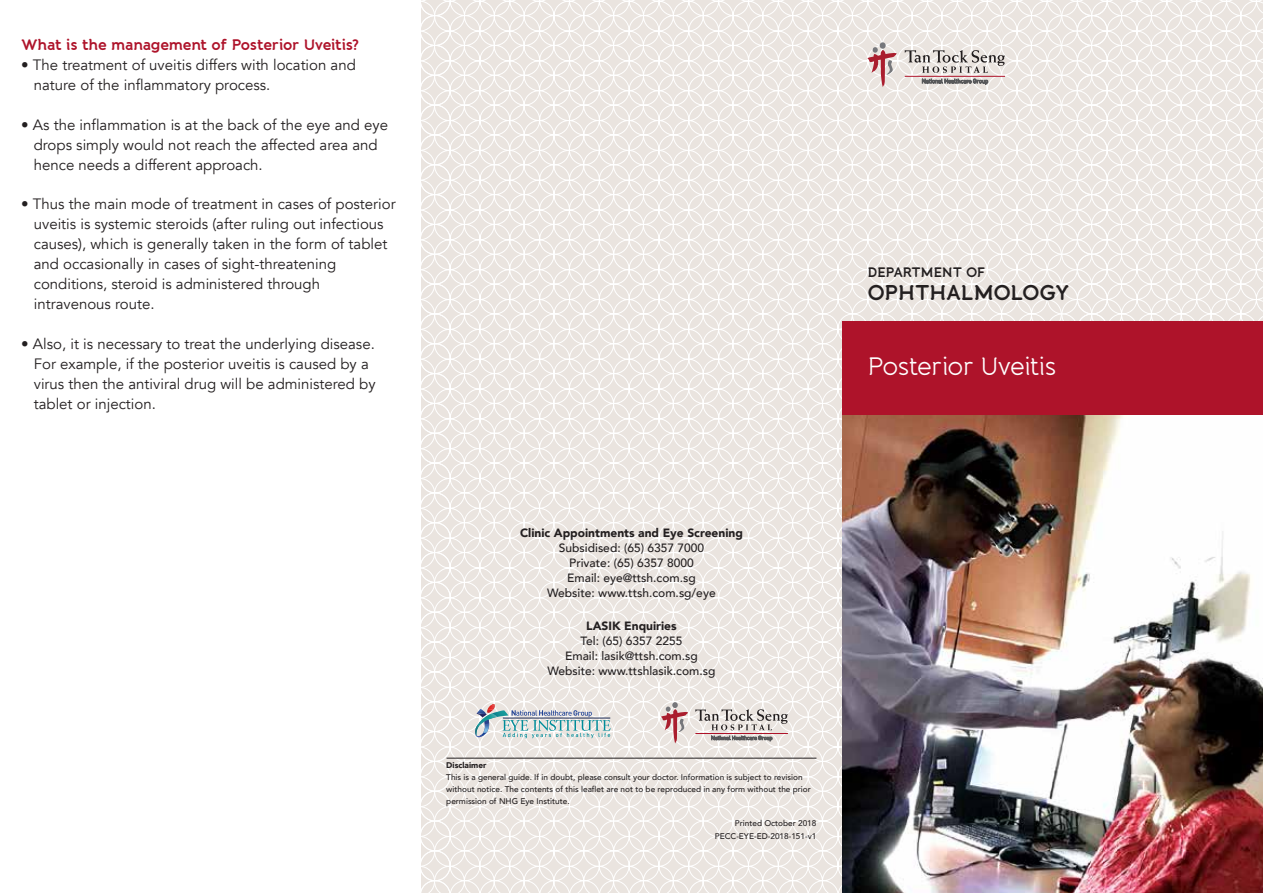
<style>
.page{position:relative;width:1263px;height:893px;background:#fff}
.page>*{position:absolute;margin:0;border:0;box-sizing:border-box;transform-origin:0 0}
.t1{font:25.2px "Banda";letter-spacing:-.02em;color:#fff}
.t2{font:700 21px "Banda";letter-spacing:-.025em;color:#231f20}
.t3{font:15px/20px "Avenir";color:#231f20}
.t4{font:700 15px "Banda";letter-spacing:-.02em;color:#ae132a}
.t5{font:700 13.5px "Banda";letter-spacing:-.03em;color:#231f20}
.t6{font:500 12px/15px "Avenir";color:#231f20;text-align:center}
.t7{font:900 12px "Avenir";color:#231f20}
.t8{font:500 8.25px/12px "Avenir";color:#231f20;text-align:right}
.t9{font:900 8.25px "Avenir";color:#231f20}
</style>
<div class="page">
<svg style="left:450px;top:0;width:612px;height:150px"></svg>
<svg style="left:450px;top:150px;width:612px;height:268px"></svg>
<svg style="left:450px;top:418px;width:392px;height:299px"></svg>
<svg style="left:450px;top:717px;width:392px;height:176px"></svg>
<svg style="left:421px;top:0;width:29px;height:893px"></svg>
<svg style="left:1077px;top:0;width:186px;height:321px"></svg>
<svg style="left:1091px;top:150px;width:172px;height:171px"></svg>
<div style="left:1047px;top:15px;width:30px;height:31px;border:1px solid #fff;border-radius:50%"></div>
<div style="left:1077px;top:15px;width:30px;height:31px;border:1px solid #fff;border-radius:50%"></div>
<div style="left:1047px;top:45px;width:31px;height:31px;border:1px solid #fff;border-radius:50%"></div>
<div style="left:1077px;top:45px;width:30px;height:31px;border:1px solid #fff;border-radius:50%"></div>
<div style="left:1047px;top:75px;width:30px;height:30px;border:1px solid #fff;border-radius:50%"></div>
<div style="left:1077px;top:75px;width:30px;height:30px;border:1px solid #fff;border-radius:50%"></div>
<div style="left:1047px;top:105px;width:31px;height:30px;border:1px solid #fff;border-radius:50%"></div>
<div style="left:1077px;top:105px;width:30px;height:30px;border:1px solid #fff;border-radius:50%"></div>
<div style="left:1047px;top:135px;width:30px;height:30px;border:1px solid #fff;border-radius:50%"></div>
<div style="left:1077px;top:135px;width:30px;height:30px;border:1px solid #fff;border-radius:50%"></div>
<div style="left:1047px;top:164px;width:31px;height:31px;border:1px solid #fff;border-radius:50%"></div>
<div style="left:1077px;top:164px;width:30px;height:31px;border:1px solid #fff;border-radius:50%"></div>
<div style="left:1047px;top:194px;width:30px;height:31px;border:1px solid #fff;border-radius:50%"></div>
<div style="left:1077px;top:194px;width:30px;height:31px;border:1px solid #fff;border-radius:50%"></div>
<div style="left:1047px;top:224px;width:31px;height:30px;border:1px solid #fff;border-radius:50%"></div>
<div style="left:1077px;top:224px;width:30px;height:30px;border:1px solid #fff;border-radius:50%"></div>
<div style="left:1047px;top:254px;width:30px;height:30px;border:1px solid #fff;border-radius:50%"></div>
<div style="left:1077px;top:254px;width:30px;height:30px;border:1px solid #fff;border-radius:50%"></div>
<div style="left:1047px;top:284px;width:31px;height:30px;border:1px solid #fff;border-radius:50%"></div>
<div style="left:1077px;top:284px;width:30px;height:30px;border:1px solid #fff;border-radius:50%"></div>
<div style="left:1047px;top:314px;width:30px;height:30px;border:1px solid #fff;border-radius:50%"></div>
<div style="left:1077px;top:314px;width:30px;height:30px;border:1px solid #fff;border-radius:50%"></div>
<svg style="left:1047px;top:0;width:60px;height:16px"></svg>
<div style="left:1061px;top:1px;width:31px;height:30px;border:1px solid #fff;border-radius:50%"></div>
<div style="left:1061px;top:31px;width:31px;height:30px;border:1px solid #fff;border-radius:50%"></div>
<div style="left:1061px;top:61px;width:31px;height:30px;border:1px solid #fff;border-radius:50%"></div>
<div style="left:1061px;top:90px;width:31px;height:31px;border:1px solid #fff;border-radius:50%"></div>
<div style="left:1061px;top:120px;width:31px;height:31px;border:1px solid #fff;border-radius:50%"></div>
<div style="left:1061px;top:150px;width:31px;height:31px;border:1px solid #fff;border-radius:50%"></div>
<div style="left:1061px;top:180px;width:31px;height:30px;border:1px solid #fff;border-radius:50%"></div>
<div style="left:1061px;top:210px;width:31px;height:30px;border:1px solid #fff;border-radius:50%"></div>
<div style="left:1061px;top:240px;width:31px;height:30px;border:1px solid #fff;border-radius:50%"></div>
<div style="left:1061px;top:269px;width:31px;height:31px;border:1px solid #fff;border-radius:50%"></div>
<div style="left:1061px;top:299px;width:31px;height:31px;border:1px solid #fff;border-radius:50%"></div>
<img style="left:842px;top:414px;width:421px;height:479px">
<div style="left:842px;top:321px;width:421px;height:93px;background:#ae132a"></div>
<hr style="left:446px;top:758px;width:370px;height:1px;background:#231f20">
<img style="left:475px;top:737px;width:14px;height:1px">
<img style="left:495px;top:710px;width:8px;height:25px">
<img style="left:495px;top:713px;width:2px;height:11px">
<svg style="left:475px;top:704px;width:20px;height:33px"></svg>
<svg style="left:503px;top:710px;width:107px;height:28px;background:#b9cbd0"></svg>
<svg style="left:695px;top:709px;width:93px;height:21px;background:#c6c2be"></svg>
<svg style="left:660px;top:702px;width:28px;height:43px"></svg>
<svg style="left:711px;top:736px;width:61px;height:5px"></svg>
<hr style="left:695px;top:733px;width:93px;height:1px;background:#ae132a">
<svg style="left:905px;top:50px;width:100px;height:23px;background:#c6c1be"></svg>
<svg style="left:867px;top:47px;width:30px;height:41px"></svg>
<div style="left:880px;top:42px;width:6px;height:7px;background:#76777b;border-radius:50%"></div>
<svg style="left:922px;top:79px;width:66px;height:5px"></svg>
<hr style="left:905px;top:76px;width:100px;height:1px;background:#ae132a">
<p class="t4" style="left:21px;top:35px;width:339px">What is the management of Posterior Uveitis?</p>
<p class="t3" style="left:34px;top:55px;width:324px;text-indent:-13px">• The treatment of uveitis differs with location and nature of the inflammatory process.</p>
<p class="t3" style="left:34px;top:115px;width:356px;text-indent:-13px">• As the inflammation is at the back of the eye and eye drops simply would not reach the affected area and hence needs a different approach.</p>
<p class="t3" style="left:34px;top:195px;width:363px;text-indent:-13px">• Thus the main mode of treatment in cases of posterior uveitis is systemic steroids (after ruling out infectious causes), which is generally taken in the form of tablet and occasionally in cases of sight-threatening conditions, steroid is administered through intravenous route.</p>
<p class="t3" style="left:34px;top:334px;width:343px;text-indent:-13px">• Also, it is necessary to treat the underlying disease.<br>For example, if the posterior uveitis is caused by a virus then the antiviral drug will be administered by tablet or injection.</p>
<p class="t7" style="left:520px;top:523px;width:224px">Clinic Appointments and Eye Screening</p>
<p class="t6" style="left:547px;top:540px;width:170px">Subsidised: (65) 6357 7000<br>Private: (65) 6357 8000<br>Email: eye@ttsh.com.sg<br>Website: www.ttsh.com.sg/eye</p>
<p class="t7" style="left:586px;top:616px;width:92px">LASIK Enquiries</p>
<p class="t6" style="left:547px;top:633px;width:169px">Tel: (65) 6357 2255<br>Email: lasik@ttsh.com.sg<br>Website: www.ttshlasik.com.sg</p>
<p class="t9" style="left:446px;top:758px;width:42px">Disclaimer</p>
<p class="t8" style="left:446px;top:771px;width:366px;text-align:left">This is a general guide. If in doubt, please consult your doctor. Information is subject to revision without notice. The contents of this leaflet are not to be reproduced in any form without the prior permission of NHG Eye Institute.</p>
<p class="t8" style="left:715px;top:816px;width:103px;line-height:12.8px">Printed October 2018<br>PECC-EYE-ED-2018-151-v1</p>
<p class="t5" style="left:867px;top:264px;width:119px">DEPARTMENT OF</p>
<h2 class="t2" style="left:867px;top:279px;width:203px">OPHTHALMOLOGY</h2>
<h1 class="t1" style="left:867px;top:351px;width:190px">Posterior Uveitis</h1>
</div>
